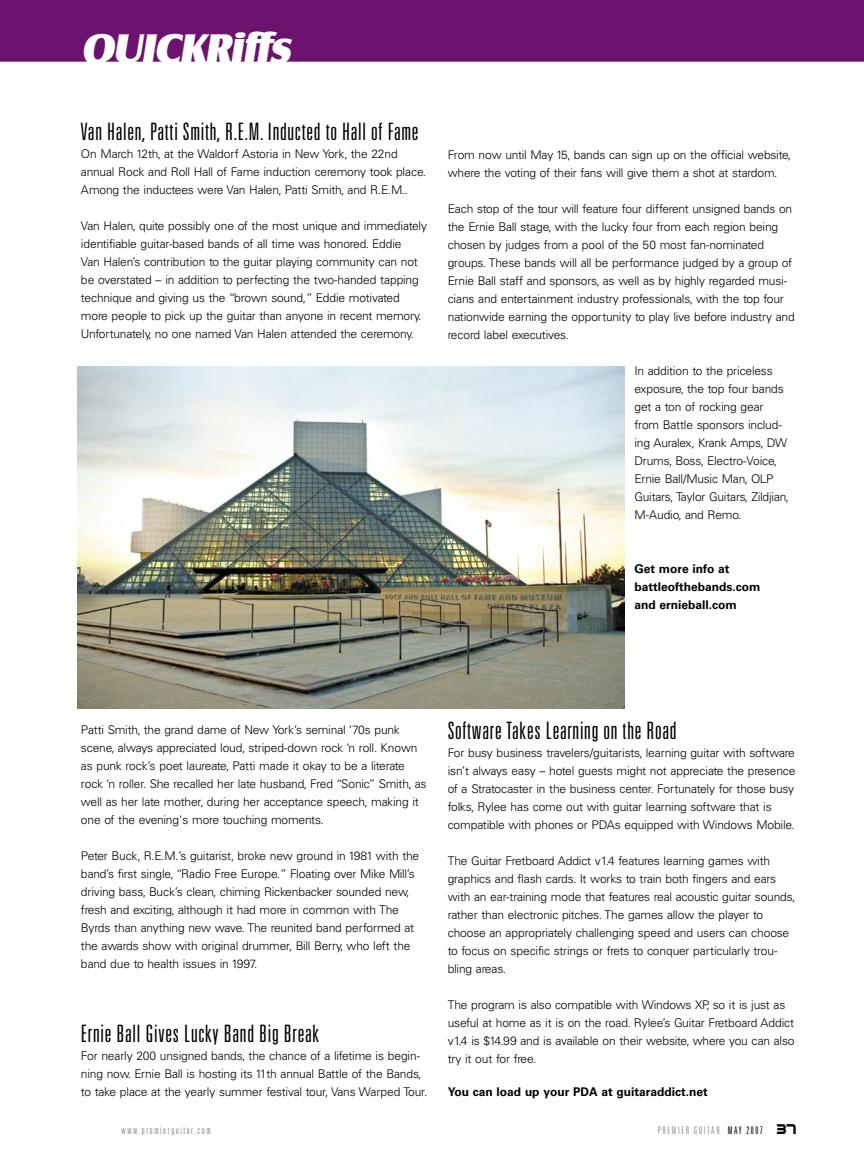
<style>
.page{position:relative;width:864px;height:1161px;background:#fff}
.page>*{position:absolute;margin:0;border:0;box-sizing:border-box;transform-origin:0 0}
.t1{font:39.9px "Silva Ital";color:#fff}
.t2{font:300 ultra-condensed 24px "Univers";letter-spacing:.03em;color:#000}
.t3{font:300 12px/18px "Univers";letter-spacing:-.015em;color:#000}
.t4{font:700 12px/18px "Univers";color:#000}
.t5{font:300 ultra-condensed 10.5px "Univers";letter-spacing:.15em;color:#939393}
.s1{color:#000}
.s2{font-family:"Steel Wolf";font-weight:400;font-stretch:normal;font-size:15px;color:#000}
</style>
<div class="page">
<div style="left:0;top:0;width:864px;height:62px;background:#6b136f"></div>
<img style="left:77px;top:367px;width:547px;height:342px">
<h1 class="t1" style="left:81px;top:29px;width:211px">QUICKRiffs</h1>
<h2 class="t2" style="left:81px;top:119px;width:339px">Van Halen, Patti Smith, R.E.M. Inducted to Hall of Fame</h2>
<p class="t3" style="left:81px;top:145px;width:347px">On March 12th, at the Waldorf Astoria in New York, the 22nd annual Rock and Roll Hall of Fame induction ceremony took place.<br>Among the inductees were Van Halen, Patti Smith, and R.E.M..</p>
<p class="t3" style="left:81px;top:217px;width:348px">Van Halen, quite possibly one of the most unique and immediately identifiable guitar-based bands of all time was honored. Eddie<br>Van Halen’s contribution to the guitar playing community can not be overstated – in addition to perfecting the two-handed tapping technique and giving us the “brown sound,” Eddie motivated more people to pick up the guitar than anyone in recent memory.<br>Unfortunately, no one named Van Halen attended the ceremony.</p>
<p class="t3" style="left:448px;top:145px;width:345px">From now until May 15, bands can sign up on the official website, where the voting of their fans will give them a shot at stardom.</p>
<p class="t3" style="left:448px;top:199px;width:348px">Each stop of the tour will feature four different unsigned bands on the Ernie Ball stage, with the lucky four from each region being chosen by judges from a pool of the 50 most fan-nominated groups. These bands will all be performance judged by a group of Ernie Ball staff and sponsors, as well as by highly regarded musi&shy;cians and entertainment industry professionals, with the top four nationwide earning the opportunity to play live before industry and record label executives.</p>
<p class="t3" style="left:635px;top:361px;width:156px">In addition to the priceless exposure, the top four bands get a ton of rocking gear from Battle sponsors includ&shy;ing Auralex, Krank Amps, DW<br>Drums, Boss, Electro-Voice,<br>Ernie Ball/Music Man, OLP<br>Guitars, Taylor Guitars, Zildjian,<br>M-Audio, and Remo.</p>
<p class="t4" style="left:635px;top:559px;width:128px">Get more info at battleofthebands.com and ernieball.com</p>
<p class="t3" style="left:81px;top:721px;width:347px">Patti Smith, the grand dame of New York’s seminal ‘70s punk scene, always appreciated loud, striped-down rock ‘n roll. Known as punk rock’s poet laureate, Patti made it okay to be a literate rock ‘n roller. She recalled her late husband, Fred “Sonic” Smith, as well as her late mother, during her acceptance speech, making it one of the evening's more touching moments.</p>
<p class="t3" style="left:81px;top:847px;width:340px">Peter Buck, R.E.M.’s guitarist, broke new ground in 1981 with the band’s first single, “Radio Free Europe.” Floating over Mike Mill’s driving bass, Buck’s clean, chiming Rickenbacker sounded new, fresh and exciting, although it had more in common with The Byrds than anything new wave. The reunited band performed at the awards show with original drummer, Bill Berry, who left the band due to health issues in 1997.</p>
<h2 class="t2" style="left:81px;top:1021px;width:240px">Ernie Ball Gives Lucky Band Big Break</h2>
<p class="t3" style="left:81px;top:1046px;width:348px">For nearly 200 unsigned bands, the chance of a lifetime is begin&shy;ning now. Ernie Ball is hosting its 11th annual Battle of the Bands, to take place at the yearly summer festival tour, Vans Warped Tour.</p>
<h2 class="t2" style="left:448px;top:718px;width:230px">Software Takes Learning on the Road</h2>
<p class="t3" style="left:448px;top:744px;width:349px">For busy business travelers/guitarists, learning guitar with software isn’t always easy – hotel guests might not appreciate the presence of a Stratocaster in the business center. Fortunately for those busy folks, Rylee has come out with guitar learning software that is compatible with phones or PDAs equipped with Windows Mobile.</p>
<p class="t3" style="left:448px;top:852px;width:349px">The Guitar Fretboard Addict v1.4 features learning games with graphics and flash cards. It works to train both fingers and ears with an ear-training mode that features real acoustic guitar sounds, rather than electronic pitches. The games allow the player to choose an appropriately challenging speed and users can choose to focus on specific strings or frets to conquer particularly trou&shy;bling areas.</p>
<p class="t3" style="left:448px;top:996px;width:348px">The program is also compatible with Windows XP, so it is just as useful at home as it is on the road. Rylee’s Guitar Fretboard Addict v1.4 is $14.99 and is available on their website, where you can also try it out for free.</p>
<p class="t4" style="left:448px;top:1083px;width:261px">You can load up your PDA at guitaraddict.net</p>
<p class="t5" style="left:122px;top:1125px;width:91px">www.premierguitar.com</p>
<p class="t5" style="left:658px;top:1124px;width:140px">PREMIER GUITAR <span class="s1">MAY 2007</span> <span class="s2">37</span></p>
</div>
